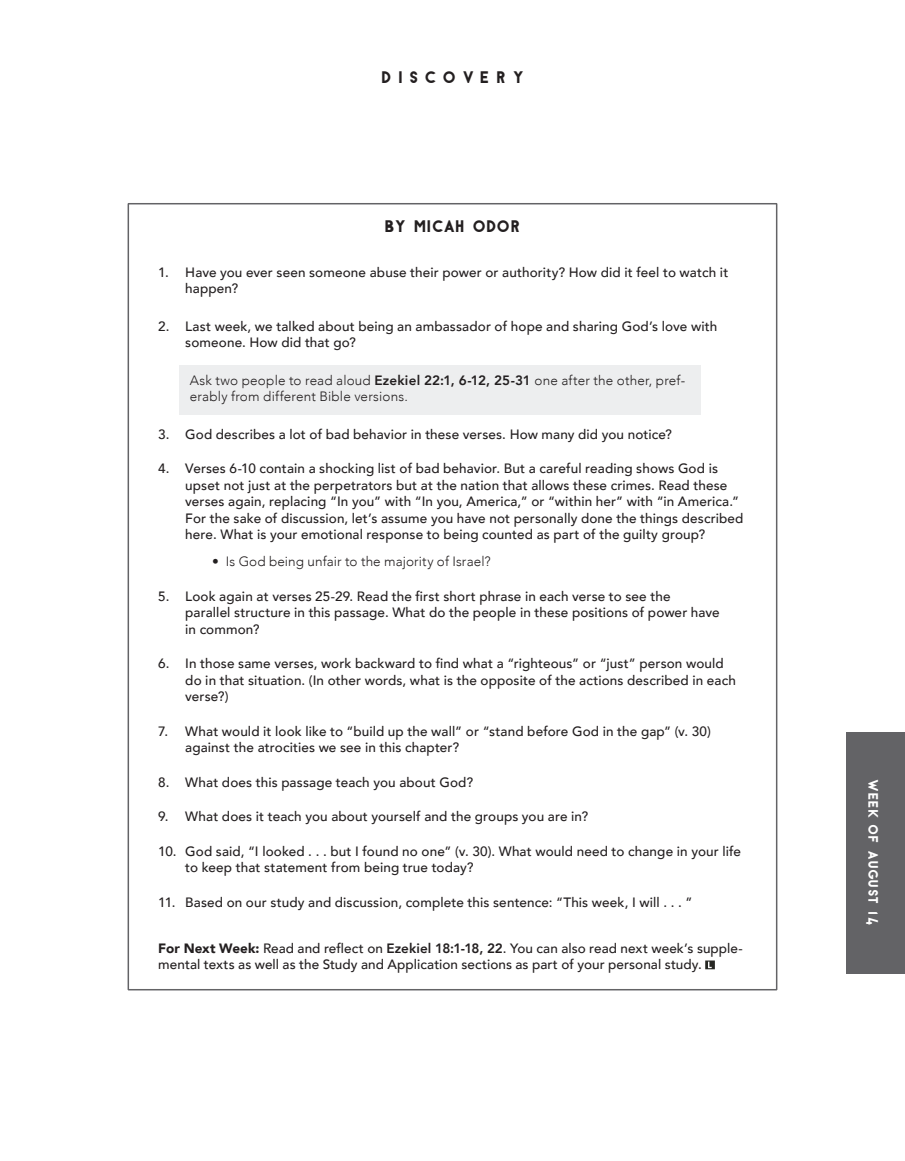
<style>
.page{position:relative;width:905px;height:1161px;background:#fff}
.page>*{position:absolute;margin:0;border:0;box-sizing:border-box;transform-origin:0 0}
.t1{font:15px "Antraste";color:#231f20}
.t2{font:15px "Antraste";letter-spacing:.4em;color:#231f20}
.t3{font:500 13.5px/16.5px "Avenir";letter-spacing:.01em;color:#231f20}
.t4{font:300 13.5px/16.5px "Avenir";letter-spacing:.01em;color:#231f20}
.t5{font:12.3px "Antraste";color:#fff}
.s1{font-weight:800}
.s2{font-weight:900}
</style>
<div class="page">
<div style="left:128px;top:203px;width:649px;height:787px;background:#fff;border:2px solid #636366"></div>
<div style="left:179px;top:365px;width:521px;height:50px;background:#edeeef"></div>
<svg style="left:705px;top:961px;width:9px;height:8px"></svg>
<div style="left:846px;top:732px;width:58px;height:241px;background:#636366"></div>
<p class="t2" style="left:381px;top:68px;width:145px">DISCOVERY</p>
<p class="t1" style="left:384px;top:216px;width:138px">by MicAh ODOR</p>
<p class="t3" style="left:185px;top:263px;width:544px;text-indent:-27px">1. Have you ever seen someone abuse their power or authority? How did it feel to watch it happen?</p>
<p class="t3" style="left:185px;top:317px;width:533px;text-indent:-27px">2. Last week, we talked about being an ambassador of hope and sharing God’s love with someone. How did that go?</p>
<p class="t4" style="left:190px;top:372px;width:497px">Ask two people to read aloud <span class="s1">Ezekiel 22:1, 6-12, 25-31</span> one after the other, pref&shy;erably from different Bible versions.</p>
<p class="t3" style="left:158px;top:425px;width:515px">3. God describes a lot of bad behavior in these verses. How many did you notice?</p>
<p class="t3" style="left:185px;top:460px;width:559px;text-indent:-27px">4. Verses 6-10 contain a shocking list of bad behavior. But a careful reading shows God is upset not just at the perpetrators but at the nation that allows these crimes. Read these verses again, replacing “In you” with “In you, America,” or “within her” with “in America.” For the sake of discussion, let’s assume you have not personally done the things described here. What is your emotional response to being counted as part of the guilty group?</p>
<p class="t4" style="left:212px;top:554px;width:280px">• Is God being unfair to the majority of Israel?</p>
<p class="t3" style="left:185px;top:587px;width:536px;text-indent:-27px">5. Look again at verses 25-29. Read the first short phrase in each verse to see the<br>parallel structure in this passage. What do the people in these positions of power have in common?</p>
<p class="t3" style="left:185px;top:655px;width:552px;text-indent:-27px">6. In those same verses, work backward to find what a “righteous” or “just” person would do in that situation. (In other words, what is the opposite of the actions described in each verse?)</p>
<p class="t3" style="left:185px;top:722px;width:527px;text-indent:-27px">7. What would it look like to “build up the wall” or “stand before God in the gap” (v. 30) against the atrocities we see in this chapter?</p>
<p class="t3" style="left:158px;top:773px;width:316px">8. What does this passage teach you about God?</p>
<p class="t3" style="left:158px;top:808px;width:431px">9. What does it teach you about yourself and the groups you are in?</p>
<p class="t3" style="left:185px;top:842px;width:557px;text-indent:-27px">10. God said, “I looked . . . but I found no one” (v. 30). What would need to change in your life to keep that statement from being true today?</p>
<p class="t3" style="left:158px;top:893px;width:535px">11. Based on our study and discussion, complete this sentence: “This week, I will . . . ”</p>
<p class="t3" style="left:158px;top:939px;width:586px"><span class="s2">For Next Week:</span> Read and reflect on <span class="s1">Ezekiel 18:1-18, 22</span>. You can also read next week’s supple&shy;mental texts as well as the Study and Application sections as part of your personal study.</p>
<p class="t5" style="left:881px;top:779px;width:149px;rotate:90deg">WEEK OF AUGUST 14</p>
</div>
